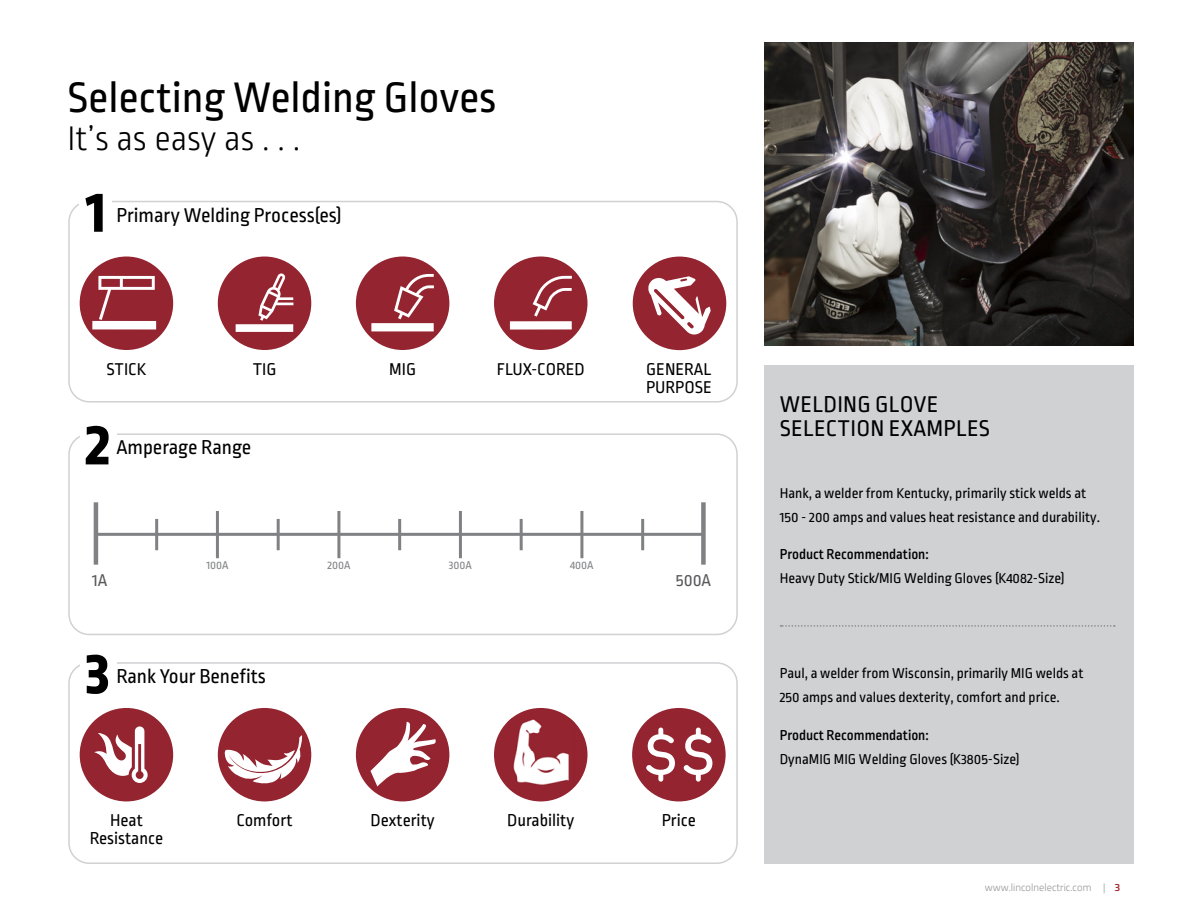
<style>
.page{position:relative;width:1188px;height:918px;background:#fff}
.page>*{position:absolute;margin:0;border:0;box-sizing:border-box;transform-origin:0 0}
.t1{font:800 63px "Ropa Sans Pro";color:#000}
.t2{font:45px "Ropa Sans Pro";color:#000}
.t3{font:300 36px "Ropa Sans Pro";color:#000}
.t4{font:24px/24px "Ropa Sans Pro";letter-spacing:.01em;color:#000}
.t5{font:21px "Ropa Sans Pro";color:#000}
.t6{font:18px/18px "Ropa Sans Pro";color:#000;text-align:center}
.t7{font:18px "Ropa Sans Pro";color:#59595b}
.t8{font:15px/24px "Ropa Sans Pro";color:#000}
.t9{font:500 15px "Ropa Sans Pro";color:#000}
.t10{font:12px "Ropa Sans Pro";color:#808184}
.t11{font:300 10.5px "Titillium";color:#929496}
.s1{font-weight:600;color:#a32430}
</style>
<div class="page">
<div style="left:68px;top:201px;width:670px;height:202px;border:2px solid #d0d1d3;border-radius:20px"></div>
<div style="left:68px;top:433px;width:670px;height:202px;border:2px solid #d0d1d3;border-radius:20px"></div>
<div style="left:68px;top:662px;width:670px;height:202px;border:2px solid #d0d1d3;border-radius:20px"></div>
<div style="left:765px;top:365px;width:369px;height:499px;background:#d0d1d3"></div>
<img style="left:765px;top:42px;width:369px;height:303px">
<svg style="left:781px;top:625px;width:334px;height:2px"></svg>
<div style="left:80px;top:708px;width:93px;height:93px;background:#932430;border-radius:50%"></div>
<div style="left:80px;top:257px;width:93px;height:93px;background:#932430;border-radius:50%"></div>
<svg style="left:94px;top:726px;width:54px;height:57px"></svg>
<svg style="left:98px;top:276px;width:57px;height:44px"></svg>
<div style="left:92px;top:321px;width:64px;height:8px;background:#fff"></div>
<div style="left:218px;top:708px;width:93px;height:93px;background:#932430;border-radius:50%"></div>
<div style="left:218px;top:257px;width:93px;height:93px;background:#932430;border-radius:50%"></div>
<div style="left:356px;top:708px;width:93px;height:93px;background:#932430;border-radius:50%"></div>
<div style="left:356px;top:257px;width:93px;height:93px;background:#932430;border-radius:50%"></div>
<div style="left:494px;top:708px;width:94px;height:93px;background:#932430;border-radius:50%"></div>
<div style="left:494px;top:257px;width:94px;height:93px;background:#932430;border-radius:50%"></div>
<div style="left:632px;top:708px;width:94px;height:93px;background:#932430;border-radius:50%"></div>
<svg style="left:225px;top:735px;width:77px;height:48px"></svg>
<svg style="left:370px;top:722px;width:66px;height:65px"></svg>
<svg style="left:646px;top:728px;width:29px;height:54px"></svg>
<svg style="left:684px;top:728px;width:28px;height:54px"></svg>
<img style="left:507px;top:718px;width:68px;height:67px">
<div style="left:236px;top:324px;width:57px;height:8px;background:#fff"></div>
<svg style="left:258px;top:273px;width:35px;height:48px"></svg>
<div style="left:371px;top:323px;width:63px;height:8px;background:#fff"></div>
<svg style="left:394px;top:274px;width:40px;height:45px"></svg>
<div style="left:510px;top:321px;width:62px;height:9px;background:#fff"></div>
<svg style="left:533px;top:276px;width:39px;height:41px"></svg>
<svg style="left:633px;top:257px;width:93px;height:93px"></svg>
<div style="left:80px;top:659px;width:36px;height:8px;background:#fff"></div>
<div style="left:80px;top:430px;width:36px;height:8px;background:#fff"></div>
<div style="left:80px;top:199px;width:32px;height:8px;background:#fff"></div>
<hr style="left:94px;top:502px;width:4px;height:63px;background:#808184">
<hr style="left:155px;top:519px;width:3px;height:31px;background:#808184">
<hr style="left:216px;top:511px;width:3px;height:47px;background:#808184">
<hr style="left:277px;top:519px;width:3px;height:31px;background:#808184">
<hr style="left:337px;top:511px;width:3px;height:47px;background:#808184">
<hr style="left:398px;top:519px;width:3px;height:31px;background:#808184">
<hr style="left:459px;top:511px;width:3px;height:47px;background:#808184">
<hr style="left:520px;top:519px;width:3px;height:31px;background:#808184">
<hr style="left:580px;top:511px;width:3px;height:47px;background:#808184">
<hr style="left:641px;top:519px;width:3px;height:31px;background:#808184">
<div style="left:701px;top:502px;width:5px;height:63px;background:#808184"></div>
<hr style="left:96px;top:533px;width:609px;height:3px;background:#808184">
<h2 class="t2" style="left:68px;top:74px;width:430px">Selecting Welding Gloves</h2>
<h3 class="t3" style="left:68px;top:119px;width:234px">It’s as easy as . . .</h3>
<h1 class="t1" style="left:86px;top:174px;width:21px">1</h1>
<h3 class="t5" style="left:116px;top:203px;width:227px">Primary Welding Process(es)</h3>
<p class="t6" style="left:107px;top:361px;width:41px">STICK</p>
<p class="t6" style="left:253px;top:361px;width:25px">TIG</p>
<p class="t6" style="left:389px;top:361px;width:28px">MIG</p>
<p class="t6" style="left:497px;top:361px;width:90px">FLUX-CORED</p>
<p class="t6" style="left:646px;top:361px;width:67px;text-align:left">GENERAL<br>PURPOSE</p>
<h1 class="t1" style="left:86px;top:407px;width:26px">2</h1>
<h3 class="t5" style="left:116px;top:436px;width:137px">Amperage Range</h3>
<p class="t10" style="left:206px;top:559px;width:24px">100A</p>
<p class="t10" style="left:327px;top:559px;width:24px">200A</p>
<p class="t10" style="left:449px;top:559px;width:24px">300A</p>
<p class="t10" style="left:570px;top:559px;width:25px">400A</p>
<p class="t7" style="left:92px;top:570px;width:17px">1A</p>
<p class="t7" style="left:676px;top:570px;width:37px">500A</p>
<h1 class="t1" style="left:86px;top:636px;width:25px">3</h1>
<h3 class="t5" style="left:116px;top:665px;width:151px">Rank Your Benefits</h3>
<p class="t6" style="left:90px;top:812px;width:75px">Heat<br>Resistance</p>
<p class="t6" style="left:236px;top:812px;width:58px">Comfort</p>
<p class="t6" style="left:371px;top:812px;width:66px">Dexterity</p>
<p class="t6" style="left:507px;top:812px;width:69px">Durability</p>
<p class="t6" style="left:662px;top:812px;width:36px">Price</p>
<h3 class="t4" style="left:780px;top:394px;width:212px">WELDING GLOVE<br>SELECTION EXAMPLES</h3>
<p class="t8" style="left:780px;top:482px;width:322px">Hank, a welder from Kentucky, primarily stick welds at<br>150 - 200 amps and values heat resistance and durability.</p>
<p class="t9" style="left:780px;top:546px;width:150px">Product Recommendation:</p>
<p class="t8" style="left:780px;top:567px;width:286px">Heavy Duty Stick/MIG Welding Gloves (K4082-Size)</p>
<p class="t8" style="left:780px;top:663px;width:305px">Paul, a welder from Wisconsin, primarily MIG welds at<br>250 amps and values dexterity, comfort and price.</p>
<p class="t9" style="left:780px;top:727px;width:150px">Product Recommendation:</p>
<p class="t8" style="left:780px;top:748px;width:241px">DynaMIG MIG Welding Gloves (K3805-Size)</p>
<p class="t11" style="left:985px;top:880px;width:137px">www.lincolnelectric.com | <span class="s1">3</span></p>
</div>
